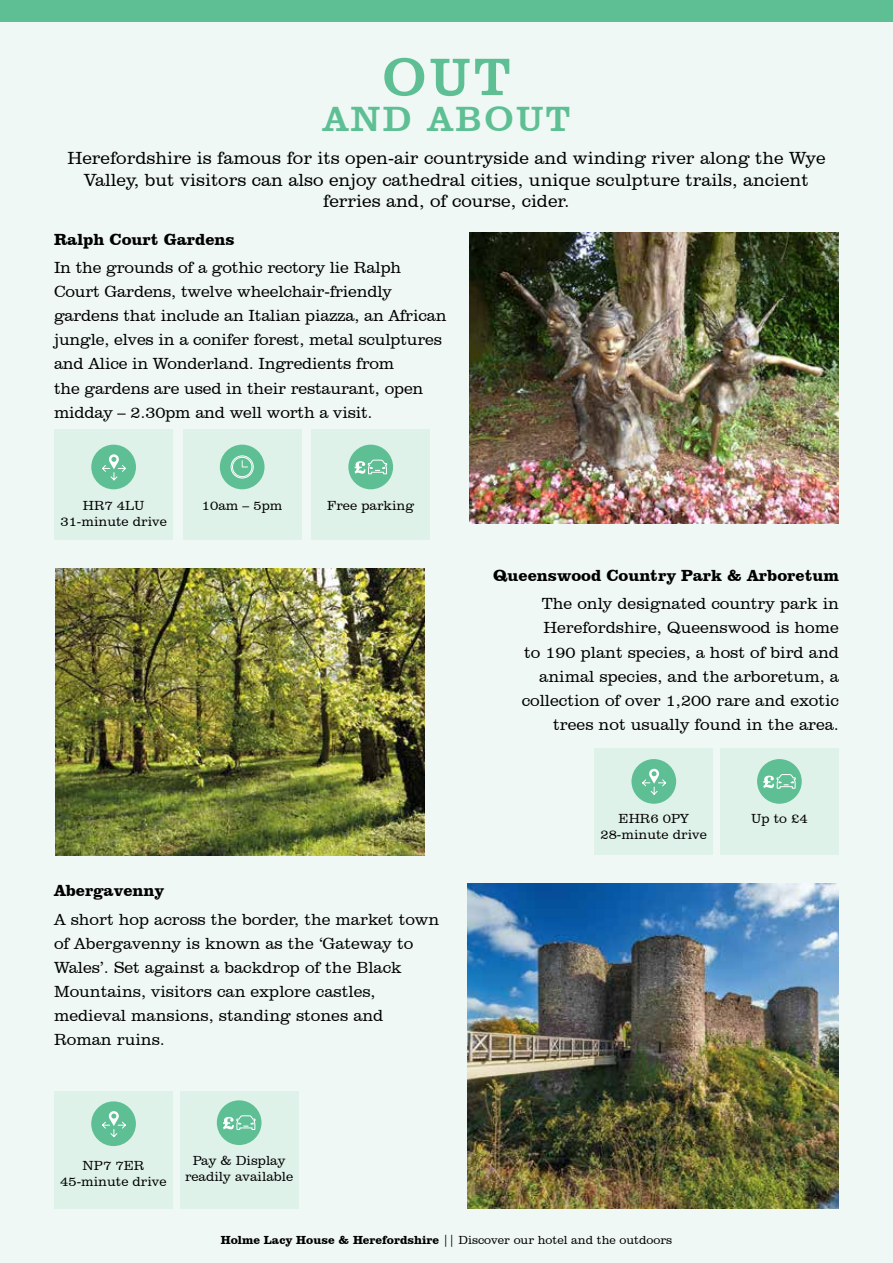
<style>
.page{position:relative;width:893px;height:1263px;background:#fff}
.page>*{position:absolute;margin:0;border:0;box-sizing:border-box;transform-origin:0 0}
.t1{font:54px "Clarendon BT";color:#5ebf94}
.t2{font:36px "Clarendon BT";letter-spacing:.06em;color:#5ebf94}
.t3{font:300 18px/21.6px "Clarendon BT";color:#000;text-align:center}
.t4{font:300 16.5px/24px "Clarendon BT";color:#000}
.t5{font:700 16.5px "Clarendon BT";color:#000}
.t6{font:300 13.5px/16.2px "Clarendon BT";color:#000;text-align:center}
.t7{font:300 12px "Clarendon BT";color:#000}
.s1{font-weight:700}
</style>
<div class="page">
<div style="left:0;top:1px;width:893px;height:1262px;background:#eff8f4"></div>
<div style="left:54px;top:430px;width:119px;height:110px;background:#dff2ea"></div>
<div style="left:183px;top:430px;width:119px;height:110px;background:#dff2ea"></div>
<div style="left:311px;top:430px;width:119px;height:110px;background:#dff2ea"></div>
<div style="left:594px;top:748px;width:119px;height:107px;background:#dff2ea"></div>
<div style="left:720px;top:748px;width:119px;height:107px;background:#dff2ea"></div>
<div style="left:180px;top:1091px;width:119px;height:117px;background:#dff2ea"></div>
<div style="left:54px;top:1091px;width:119px;height:117px;background:#dff2ea"></div>
<img style="left:470px;top:232px;width:369px;height:291px">
<div style="left:91px;top:445px;width:45px;height:44px;background:#5ebf94;border-radius:50%"></div>
<svg style="left:102px;top:454px;width:24px;height:27px"></svg>
<div style="left:348px;top:445px;width:45px;height:44px;background:#5ebf94;border-radius:50%"></div>
<svg style="left:355px;top:460px;width:33px;height:15px"></svg>
<img style="left:468px;top:884px;width:371px;height:325px">
<img style="left:55px;top:569px;width:369px;height:286px">
<div style="left:631px;top:759px;width:45px;height:45px;background:#5ebf94;border-radius:50%"></div>
<svg style="left:642px;top:769px;width:25px;height:26px"></svg>
<div style="left:91px;top:1101px;width:45px;height:45px;background:#5ebf94;border-radius:50%"></div>
<svg style="left:102px;top:1111px;width:24px;height:26px"></svg>
<div style="left:757px;top:759px;width:45px;height:45px;background:#5ebf94;border-radius:50%"></div>
<svg style="left:763px;top:774px;width:33px;height:15px"></svg>
<div style="left:217px;top:1100px;width:44px;height:45px;background:#5ebf94;border-radius:50%"></div>
<svg style="left:223px;top:1116px;width:33px;height:14px"></svg>
<div style="left:1px;top:0;width:892px;height:21px;background:#5ebf94"></div>
<div style="left:220px;top:445px;width:45px;height:44px;background:#5ebf94;border-radius:50%"></div>
<svg style="left:230px;top:455px;width:24px;height:24px"></svg>
<h1 class="t1" style="left:382px;top:43px;width:130px">OUT</h1>
<h2 class="t2" style="left:323px;top:96px;width:249px">AND ABOUT</h2>
<p class="t3" style="left:67px;top:147px;width:760px">Herefordshire is famous for its open-air countryside and winding river along the Wye<br>Valley, but visitors can also enjoy cathedral cities, unique sculpture trails, ancient ferries and, of course, cider.</p>
<p class="t5" style="left:54px;top:229px;width:182px">Ralph Court Gardens</p>
<p class="t4" style="left:54px;top:256px;width:394px">In the grounds of a gothic rectory lie Ralph Court Gardens, twelve wheelchair-friendly gardens that include an Italian piazza, an African jungle, elves in a conifer forest, metal sculptures and Alice in Wonderland. Ingredients from<br>the gardens are used in their restaurant, open midday – 2.30pm and well worth a visit.</p>
<p class="t6" style="left:60px;top:497px;width:108px">HR7 4LU<br>31-minute drive</p>
<p class="t6" style="left:202px;top:497px;width:82px">10am – 5pm</p>
<p class="t6" style="left:327px;top:497px;width:89px">Free parking</p>
<p class="t5" style="left:54px;top:880px;width:112px">Abergavenny</p>
<p class="t4" style="left:54px;top:907px;width:387px">A short hop across the border, the market town of Abergavenny is known as the ‘Gateway to Wales’. Set against a backdrop of the Black Mountains, visitors can explore castles, medieval mansions, standing stones and Roman ruins.</p>
<p class="t6" style="left:60px;top:1157px;width:108px">NP7 7ER<br>45-minute drive</p>
<p class="t6" style="left:185px;top:1152px;width:110px">Pay &amp; Display readily available</p>
<p class="t5" style="left:493px;top:565px;width:347px">Queenswood Country Park &amp; Arboretum</p>
<p class="t4" style="left:522px;top:592px;width:319px;text-align:right">The only designated country park in Herefordshire, Queenswood is home<br>to 190 plant species, a host of bird and animal species, and the arboretum, a collection of over 1,200 rare and exotic trees not usually found in the area.</p>
<p class="t6" style="left:600px;top:810px;width:108px">EHR6 0PY<br>28-minute drive</p>
<p class="t6" style="left:751px;top:810px;width:58px">Up to £4</p>
<p class="t7" style="left:221px;top:1233px;width:453px"><span class="s1">Holme Lacy House &amp; Herefordshire</span> || Discover our hotel and the outdoors</p>
</div>
